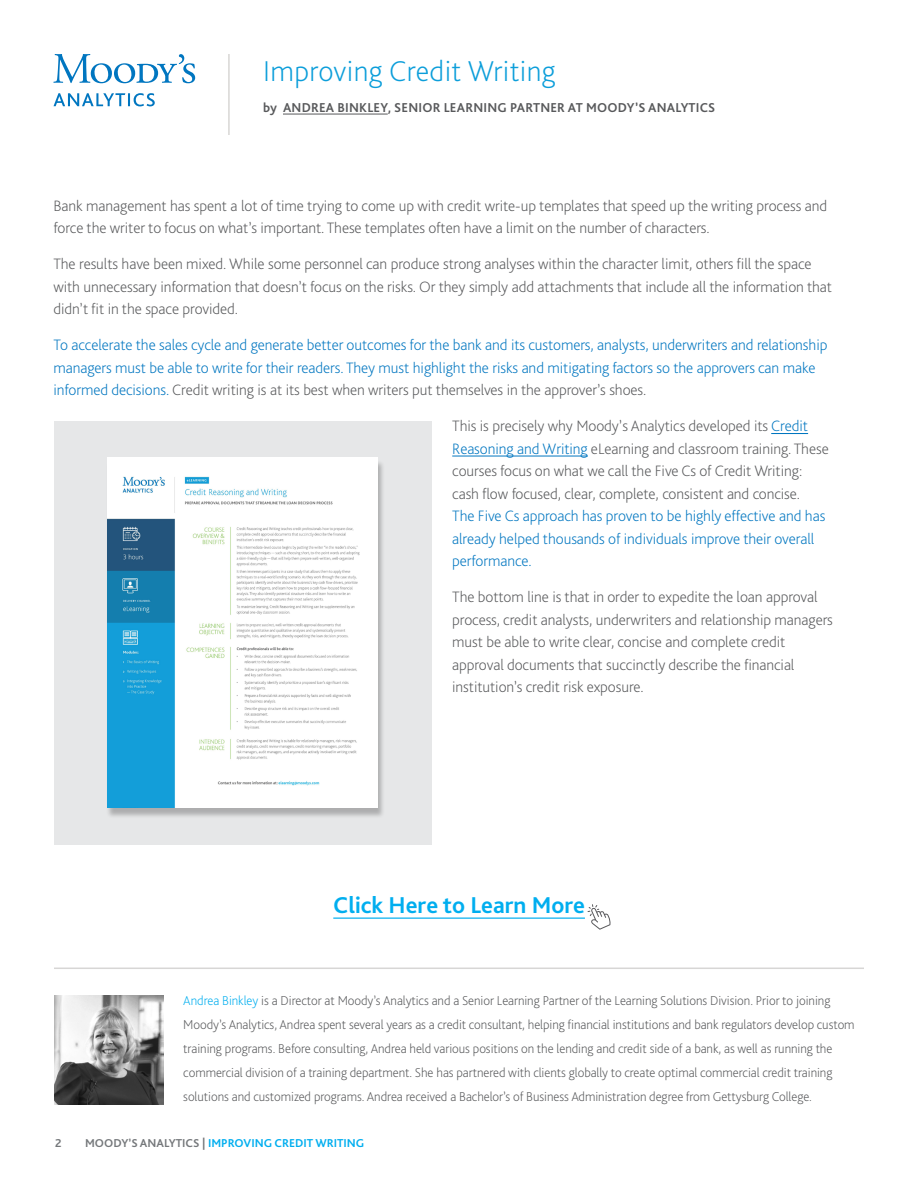
<style>
.page{position:relative;width:918px;height:1188px;background:#fff}
.page>*{position:absolute;margin:0;border:0;box-sizing:border-box;transform-origin:0 0}
.t1{font:200 30px "Bliss Pro";letter-spacing:.01em;color:#0c9eda}
.t2{font:700 24px "Bliss Pro";color:#00aeef}
.t3{font:200 15.75px/22.5px "Bliss Pro";letter-spacing:-.005em;color:#58595b}
.t4{font:200 15.75px/22.5px "Bliss Pro";letter-spacing:-.005em;color:#0076c0}
.t5{font:200 13.5px/24px "Bliss Pro";letter-spacing:-.005em;color:#58595b}
.t6{font:700 13.5px "Bliss Pro";letter-spacing:.015em;color:#58595b}
.t7{font:700 12px "Bliss Pro";color:#00aeef}
.t8{font:700 12px "Bliss Pro";color:#75787b}
.s1{color:#58595b}
.s2{color:#0076c0}
.s3{color:#00aeef}
.s4{color:#75787b}
</style>
<div class="page">
<hr style="left:452px;top:456px;width:136px;height:1px;background:#0076c0">
<hr style="left:771px;top:433px;width:37px;height:1px;background:#0076c0">
<hr style="left:333px;top:918px;width:252px;height:1px;background:#00aeef">
<div style="left:54px;top:422px;width:378px;height:423px;background:#e6e7e8"></div>
<hr style="left:283px;top:114px;width:105px;height:1px;background:#58595b">
<svg style="left:53px;top:54px;width:142px;height:52px"></svg>
<hr style="left:228px;top:54px;width:2px;height:81px;background:#cbc9c7">
<div style="left:106px;top:460px;width:279px;height:358px;background:#000;opacity:.25"></div>
<img style="left:107px;top:458px;width:270px;height:349px">
<hr style="left:54px;top:968px;width:810px;height:1px;background:#cac9c7">
<img style="left:54px;top:995px;width:109px;height:109px">
<svg style="left:588px;top:904px;width:23px;height:26px"></svg>
<h1 class="t1" style="left:263px;top:52px;width:294px">Improving Credit Writing</h1>
<p class="t6" style="left:263px;top:99px;width:454px">by ANDREA BINKLEY, SENIOR LEARNING PARTNER AT MOODY’S ANALYTICS</p>
<p class="t3" style="left:53px;top:194px;width:775px">Bank management has spent a lot of time trying to come up with credit write-up templates that speed up the writing process and force the writer to focus on what’s important. These templates often have a limit on the number of characters.</p>
<p class="t3" style="left:53px;top:252px;width:780px">The results have been mixed. While some personnel can produce strong analyses within the character limit, others fill the space with unnecessary information that doesn’t focus on the risks. Or they simply add attachments that include all the information that didn’t fit in the space provided.</p>
<p class="t4" style="left:53px;top:333px;width:775px">To accelerate the sales cycle and generate better outcomes for the bank and its customers, analysts, underwriters and relationship managers must be able to write for their readers. They must highlight the risks and mitigating factors so the approvers can make informed decisions. <span class="s1">Credit writing is at its best when writers put themselves in the approver’s shoes.</span></p>
<p class="t3" style="left:452px;top:414px;width:378px">This is precisely why Moody’s Analytics developed its <span class="s2">Credit Reasoning and Writing</span> eLearning and classroom training. These courses focus on what we call the Five Cs of Credit Writing: cash flow focused, clear, complete, consistent and concise.</p>
<p class="t4" style="left:452px;top:504px;width:375px">The Five Cs approach has proven to be highly effective and has already helped thousands of individuals improve their overall performance.</p>
<p class="t3" style="left:452px;top:585px;width:382px">The bottom line is that in order to expedite the loan approval process, credit analysts, underwriters and relationship managers must be able to write clear, concise and complete credit approval documents that succinctly describe the financial institution’s credit risk exposure.</p>
<h2 class="t2" style="left:333px;top:891px;width:253px">Click Here to Learn More</h2>
<p class="t5" style="left:183px;top:988px;width:673px"><span class="s3">Andrea Binkley</span> is a Director at Moody’s Analytics and a Senior Learning Partner of the Learning Solutions Division. Prior to joining Moody’s Analytics, Andrea spent several years as a credit consultant, helping financial institutions and bank regulators develop custom training programs. Before consulting, Andrea held various positions on the lending and credit side of a bank, as well as running the commercial division of a training department. She has partnered with clients globally to create optimal commercial credit training solutions and customized programs. Andrea received a Bachelor’s of Business Administration degree from Gettysburg College.</p>
<p class="t8" style="left:55px;top:1135px;width:8px">2</p>
<p class="t7" style="left:85px;top:1135px;width:281px"><span class="s4">MOODY’S ANALYTICS |</span> IMPROVING CREDIT WRITING</p>
</div>
